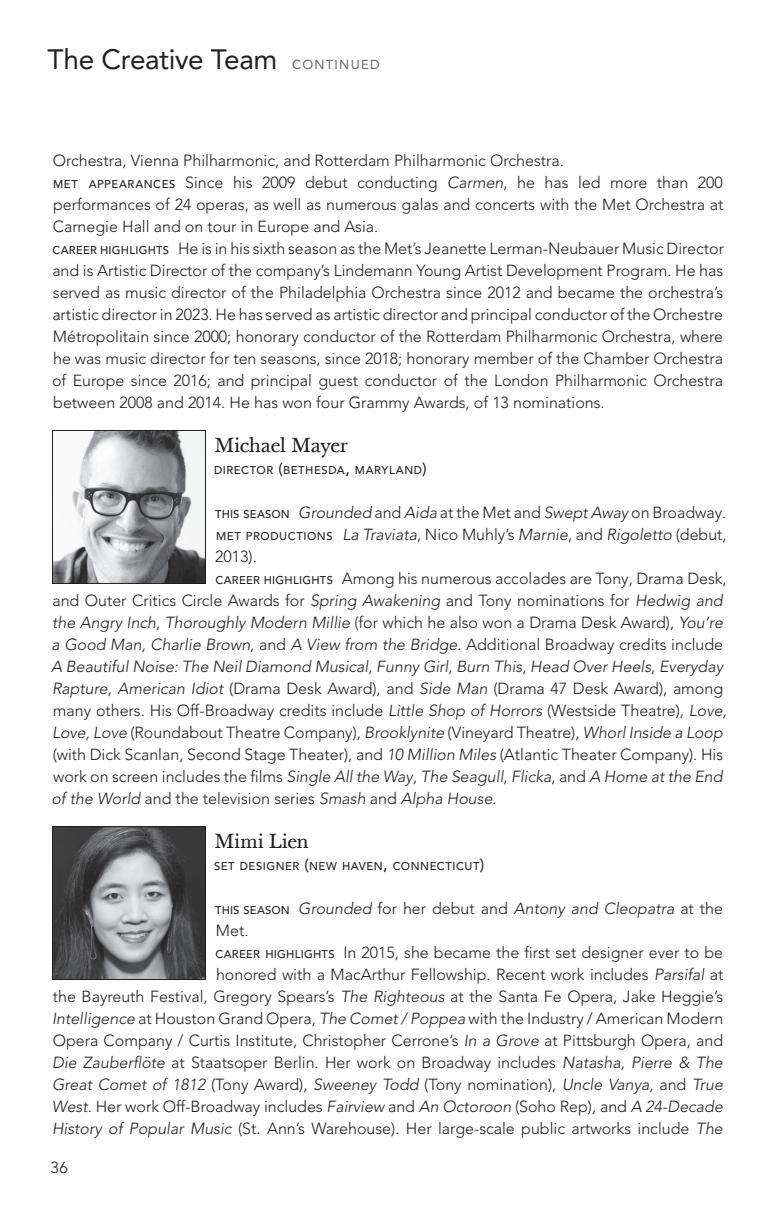
<style>
.page{position:relative;width:774px;height:1224px;background:#fff}
.page>*{position:absolute;margin:0;border:0;box-sizing:border-box;transform-origin:0 0}
.t1{font:28px "Avenir LT Pro";letter-spacing:-.015em;color:#231f20}
.t2{font:20px "Baskerville Ten";letter-spacing:-.02em;color:#231f20}
.t3{font:300 16px/22px "Avenir LT Pro";color:#231f20}
.t4{font:italic 300 16px "Avenir LT Pro";color:#231f20}
.t5{font:500 11.2px "Avenir LT Pro";letter-spacing:.05em;color:#231f20}
.s1{font-size:13px;color:#636366}
.s2{font-weight:500;font-size:11.2px}
.s3{font-style:italic}
.s4{font-size:16px}
.s5{font-weight:500;font-style:normal;font-size:11.2px}
.s6{font-style:normal}
</style>
<div class="page">
<img style="left:54px;top:432px;width:150px;height:150px">
<div style="left:52px;top:430px;width:154px;height:154px;border:1px solid #231f20"></div>
<img style="left:54px;top:828px;width:150px;height:150px">
<div style="left:52px;top:826px;width:154px;height:154px;border:1px solid #231f20"></div>
<h1 class="t1" style="left:48px;top:42px;width:334px">The Creative Team <span class="s1">CONTINUED</span></h1>
<p class="t3" style="left:52px;top:150px;width:673px">Orchestra, Vienna Philharmonic, and Rotterdam Philharmonic Orchestra.<br><span class="s2">MET APPEARANCES</span> Since his 2009 debut conducting <span class="s3">Carmen</span>, he has led more than 200 performances of 24 operas, as well as numerous galas and concerts with the Met Orchestra at Carnegie Hall and on tour in Europe and Asia.<br><span class="s2">CAREER HIGHLIGHTS</span> He is in his sixth season as the Met’s Jeanette Lerman-Neubauer Music Director and is Artistic Director of the company’s Lindemann Young Artist Development Program. He has served as music director of the Philadelphia Orchestra since 2012 and became the orchestra’s artistic director in 2023. He has served as artistic director and principal conductor of the Orchestre Métropolitain since 2000; honorary conductor of the Rotterdam Philharmonic Orchestra, where he was music director for ten seasons, since 2018; honorary member of the Chamber Orchestra of Europe since 2016; and principal guest conductor of the London Philharmonic Orchestra between 2008 and 2014. He has won four Grammy Awards, of 13 nominations.</p>
<p class="t2" style="left:214px;top:433px;width:135px">Michael Mayer</p>
<p class="t5" style="left:214px;top:463px;width:214px">DIRECTOR <span class="s4">(</span>BETHESDA<span class="s4">,</span> MARYLAND<span class="s4">)</span></p>
<p class="t3" style="left:215px;top:502px;width:513px"><span class="s2">THIS SEASON</span> <span class="s3">Grounded</span> and <span class="s3">Aida</span> at the Met and <span class="s3">Swept Away</span> on Broadway.</p>
<p class="t4" style="left:216px;top:525px;width:512px"><span class="s5">MET PRODUCTIONS</span> La Traviata<span class="s6">, Nico Muhly’s</span> Marnie<span class="s6">, and</span> Rigoletto <span class="s6">(debut,</span></p>
<p class="t3" style="left:215px;top:546px;width:43px">2013).</p>
<p class="t3" style="left:215px;top:568px;width:513px"><span class="s2">CAREER HIGHLIGHTS</span> Among his numerous accolades are Tony, Drama Desk,</p>
<p class="t3" style="left:52px;top:590px;width:672px">and Outer Critics Circle Awards for <span class="s3">Spring Awakening</span> and Tony nominations for <span class="s3">Hedwig and</span></p>
<p class="t4" style="left:52px;top:613px;width:672px">the Angry Inch<span class="s6">,</span> Thoroughly Modern Millie <span class="s6">(for which he also won a Drama Desk Award),</span> You’re</p>
<p class="t4" style="left:52px;top:635px;width:673px">a Good Man, Charlie Brown<span class="s6">, and</span> A View from the Bridge<span class="s6">. Additional Broadway credits include</span></p>
<p class="t4" style="left:51px;top:657px;width:673px">A Beautiful Noise: The Neil Diamond Musical<span class="s6">,</span> Funny Girl<span class="s6">,</span> Burn This<span class="s6">,</span> Head Over Heels<span class="s6">,</span> Everyday</p>
<p class="t3" style="left:52px;top:678px;width:673px"><span class="s3">Rapture</span>, <span class="s3">American Idiot</span> (Drama Desk Award), and <span class="s3">Side Man</span> (Drama 47 Desk Award), among</p>
<p class="t3" style="left:53px;top:700px;width:675px">many others. His Off-Broadway credits include <span class="s3">Little Shop of Horrors</span> (Westside Theatre), <span class="s3">Love,</span></p>
<p class="t3" style="left:52px;top:722px;width:672px"><span class="s3">Love, Love</span> (Roundabout Theatre Company), <span class="s3">Brooklynite</span> (Vineyard Theatre), <span class="s3">Whorl Inside a Loop</span></p>
<p class="t3" style="left:53px;top:744px;width:672px">(with Dick Scanlan, Second Stage Theater), and <span class="s3">10 Million Miles</span> (Atlantic Theater Company). His</p>
<p class="t4" style="left:53px;top:767px;width:671px"><span class="s6">work on screen includes the films</span> Single All the Way<span class="s6">,</span> The Seagull<span class="s6">,</span> Flicka<span class="s6">, and</span> A Home at the End</p>
<p class="t3" style="left:51px;top:788px;width:447px"><span class="s3">of the World</span> and the television series <span class="s3">Smash</span> and <span class="s3">Alpha House</span>.</p>
<p class="t2" style="left:214px;top:829px;width:96px">Mimi Lien</p>
<p class="t5" style="left:214px;top:859px;width:272px">SET DESIGNER <span class="s4">(</span>NEW HAVEN<span class="s4">,</span> CONNECTICUT<span class="s4">)</span></p>
<p class="t4" style="left:215px;top:899px;width:509px"><span class="s5">THIS SEASON</span> Grounded <span class="s6">for her debut and</span> Antony and Cleopatra <span class="s6">at the</span></p>
<p class="t3" style="left:216px;top:920px;width:34px">Met.</p>
<p class="t3" style="left:215px;top:942px;width:509px"><span class="s2">CAREER HIGHLIGHTS</span> In 2015, she became the first set designer ever to be</p>
<p class="t3" style="left:216px;top:964px;width:509px">honored with a MacArthur Fellowship. Recent work includes <span class="s3">Parsifal</span> at</p>
<p class="t3" style="left:53px;top:986px;width:672px">the Bayreuth Festival, Gregory Spears’s <span class="s3">The Righteous</span> at the Santa Fe Opera, Jake Heggie’s</p>
<p class="t3" style="left:52px;top:1008px;width:673px"><span class="s3">Intelligence</span> at Houston Grand Opera, <span class="s3">The Comet / Poppea</span> with the Industry / American Modern</p>
<p class="t3" style="left:53px;top:1030px;width:672px">Opera Company / Curtis Institute, Christopher Cerrone’s <span class="s3">In a Grove</span> at Pittsburgh Opera, and</p>
<p class="t3" style="left:52px;top:1052px;width:672px"><span class="s3">Die Zauberflöte</span> at Staatsoper Berlin. Her work on Broadway includes <span class="s3">Natasha, Pierre &amp; The</span></p>
<p class="t4" style="left:52px;top:1075px;width:672px">Great Comet of 1812 <span class="s6">(Tony Award),</span> Sweeney Todd <span class="s6">(Tony nomination),</span> Uncle Vanya<span class="s6">, and</span> True</p>
<p class="t3" style="left:52px;top:1096px;width:673px"><span class="s3">West</span>. Her work Off-Broadway includes <span class="s3">Fairview</span> and <span class="s3">An Octoroon</span> (Soho Rep), and <span class="s3">A 24-Decade</span></p>
<p class="t3" style="left:52px;top:1118px;width:672px"><span class="s3">History of Popular Music</span> (St. Ann’s Warehouse). Her large-scale public artworks include <span class="s3">The</span></p>
<p class="t3" style="left:51px;top:1156px;width:19px">36</p>
</div>
